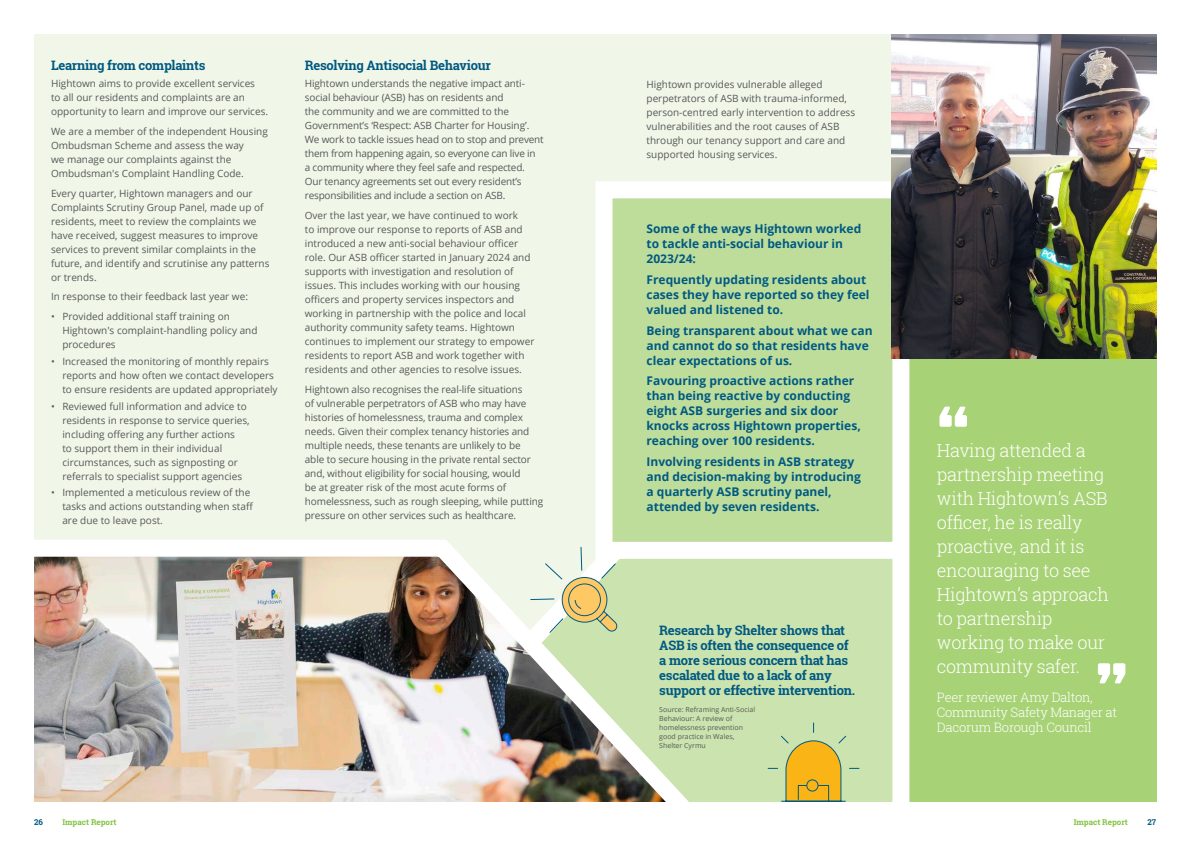
<style>
.page{position:relative;width:1191px;height:842px;background:#f0f7e8}
.page>*{position:absolute;margin:0;border:0;box-sizing:border-box;transform-origin:0 0}
.Main_Heading{font:900 68px "Amsi Pro Narw";color:#fff}
.Main_Heading-2{font:300 18px/24px "Roboto Slab";letter-spacing:-.02em;color:#fff}
.Copy_Heading{font:700 13px/15px "Roboto Slab";letter-spacing:-.02em;color:#005982}
.Copy_Subheading{font:300 13px/15px "Roboto Slab";letter-spacing:-.02em;color:#fff}
.t1{font:700 12px/15px "Open Sans";color:#005982}
.Body_Copy{font:10px/14px "Open Sans";color:#57585a}
.Body_Copy-2{font:10px/14px "Open Sans";letter-spacing:-.02em;color:#57585a}
.t2{font:700 8px "Roboto Slab";color:#81c340}
.t3{font:700 8px "Roboto Slab";color:#005982}
.Footnote{font:7px/9px "Open Sans";color:#57585a}
</style>
<div class="page">
<svg style="left:595px;top:181px;width:289px;height:352px;background:#c4e0a5"></svg>
<svg style="left:844px;top:533px;width:40px;height:269px;background:#cee4b3"></svg>
<img style="left:34px;top:531px;width:810px;height:271px">
<svg style="left:884px;top:34px;width:272px;height:768px;background:#afd581"></svg>
<img style="left:892px;top:34px;width:264px;height:325px">
<svg style="left:767px;top:722px;width:93px;height:80px;background:#d2cb74"></svg>
<div style="left:807px;top:780px;width:11px;height:11px;background:#fbb416;border-radius:50%"></div>
<div style="left:806px;top:779px;width:12px;height:12px;border:1px solid #005982;border-radius:50%"></div>
<div style="left:0;top:802px;width:595px;height:40px;background:#fff"></div>
<div style="left:595px;top:802px;width:596px;height:40px;background:#fff"></div>
<div style="left:0;top:0;width:34px;height:842px;background:#fff"></div>
<div style="left:1156px;top:0;width:35px;height:842px;background:#fff"></div>
<div style="left:0;top:0;width:595px;height:34px;background:#fff"></div>
<div style="left:595px;top:0;width:596px;height:34px;background:#fff"></div>
<p class="Copy_Heading" style="left:51px;top:58px;width:156px">Learning from complaints</p>
<p class="Body_Copy" style="left:51px;top:76px;width:219px">Hightown aims to provide excellent services<br>to all our residents and complaints are an opportunity to learn and improve our services.</p>
<p class="Body_Copy" style="left:51px;top:124px;width:218px">We are a member of the independent Housing Ombudsman Scheme and assess the way<br>we manage our complaints against the Ombudsman's Complaint Handling Code.</p>
<p class="Body_Copy" style="left:51px;top:186px;width:220px">Every quarter, Hightown managers and our Complaints Scrutiny Group Panel, made up of residents, meet to review the complaints we have received, suggest measures to improve services to prevent similar complaints in the future, and identify and scrutinise any patterns or trends.</p>
<p class="Body_Copy" style="left:51px;top:289px;width:198px">In response to their feedback last year we:</p>
<p class="Body_Copy" style="left:62px;top:309px;width:197px;text-indent:-11px">• Provided additional staff training on<br>Hightown's complaint-handling policy and procedures</p>
<p class="Body_Copy" style="left:62px;top:354px;width:217px;text-indent:-11px">• Increased the monitoring of monthly repairs reports and how often we contact developers to ensure residents are updated appropriately</p>
<p class="Body_Copy" style="left:62px;top:399px;width:189px;text-indent:-11px">• Reviewed full information and advice to residents in response to service queries, including offering any further actions<br>to support them in their individual circumstances, such as signposting or referrals to specialist support agencies</p>
<p class="Body_Copy" style="left:62px;top:485px;width:192px;text-indent:-11px">• Implemented a meticulous review of the tasks and actions outstanding when staff are due to leave post.</p>
<p class="Copy_Heading" style="left:305px;top:58px;width:188px">Resolving Antisocial Behaviour</p>
<p class="Body_Copy-2" style="left:305px;top:76px;width:240px">Hightown understands the negative impact anti&shy;social behaviour (ASB) has on residents and<br>the community and we are committed to the Government’s ‘Respect: ASB Charter for Housing’.<br>We work to tackle issues head on to stop and prevent them from happening again, so everyone can live in<br>a community where they feel safe and respected.<br>Our tenancy agreements set out every resident’s responsibilities and include a section on ASB.</p>
<p class="Body_Copy" style="left:305px;top:208px;width:231px">Over the last year, we have continued to work<br>to improve our response to reports of ASB and introduced a new anti-social behaviour officer role. Our ASB officer started in January 2024 and supports with investigation and resolution of issues. This includes working with our housing officers and property services inspectors and working in partnership with the police and local authority community safety teams. Hightown continues to implement our strategy to empower residents to report ASB and work together with residents and other agencies to resolve issues.</p>
<p class="Body_Copy" style="left:305px;top:382px;width:240px">Hightown also recognises the real-life situations<br>of vulnerable perpetrators of ASB who may have histories of homelessness, trauma and complex needs. Given their complex tenancy histories and multiple needs, these tenants are unlikely to be<br>able to secure housing in the private rental sector and, without eligibility for social housing, would<br>be at greater risk of the most acute forms of homelessness, such as rough sleeping, while putting pressure on other services such as healthcare.</p>
<p class="Body_Copy" style="left:646px;top:77px;width:210px">Hightown provides vulnerable alleged perpetrators of ASB with trauma-informed, person-centred early intervention to address vulnerabilities and the root causes of ASB through our tenancy support and care and supported housing services.</p>
<p class="t1" style="left:646px;top:221px;width:216px">Some of the ways Hightown worked to tackle anti-social behaviour in<br>2023/24:</p>
<p class="t1" style="left:646px;top:272px;width:225px">Frequently updating residents about cases they have reported so they feel valued and listened to.</p>
<p class="t1" style="left:646px;top:322px;width:227px">Being transparent about what we can and cannot do so that residents have clear expectations of us.</p>
<p class="t1" style="left:646px;top:373px;width:216px">Favouring proactive actions rather than being reactive by conducting eight ASB surgeries and six door knocks across Hightown properties, reaching over 100 residents.</p>
<p class="t1" style="left:646px;top:454px;width:216px">Involving residents in ASB strategy and decision-making by introducing a quarterly ASB scrutiny panel, attended by seven residents.</p>
<p class="Copy_Heading" style="left:659px;top:622px;width:197px">Research by Shelter shows that<br>ASB is often the consequence of a more serious concern that has escalated due to a lack of any support or effective intervention.</p>
<p class="Footnote" style="left:659px;top:705px;width:97px">Source: Reframing Anti-Social<br>Behaviour: A review of homelessness prevention good practice in Wales,<br>Shelter Cyrmu</p>
<p class="Main_Heading" style="left:937px;top:384px;width:34px">“</p>
<p class="Main_Heading-2" style="left:937px;top:438px;width:173px">Having attended a partnership meeting with Hightown’s ASB officer, he is really proactive, and it is encouraging to see<br>Hightown’s approach to partnership working to make our community safer.</p>
<p class="Copy_Subheading" style="left:937px;top:689px;width:182px">Peer reviewer Amy Dalton,<br>Community Safety Manager at<br>Dacorum Borough Council</p>
<p class="Main_Heading" style="left:1128px;top:706px;width:34px;rotate:-180deg">“</p>
<p class="t3" style="left:34px;top:816px;width:10px">26</p>
<p class="t2" style="left:62px;top:816px;width:56px">Impact Report</p>
<p class="t2" style="left:1073px;top:816px;width:56px">Impact Report</p>
<p class="t3" style="left:1147px;top:816px;width:10px">27</p>
</div>
